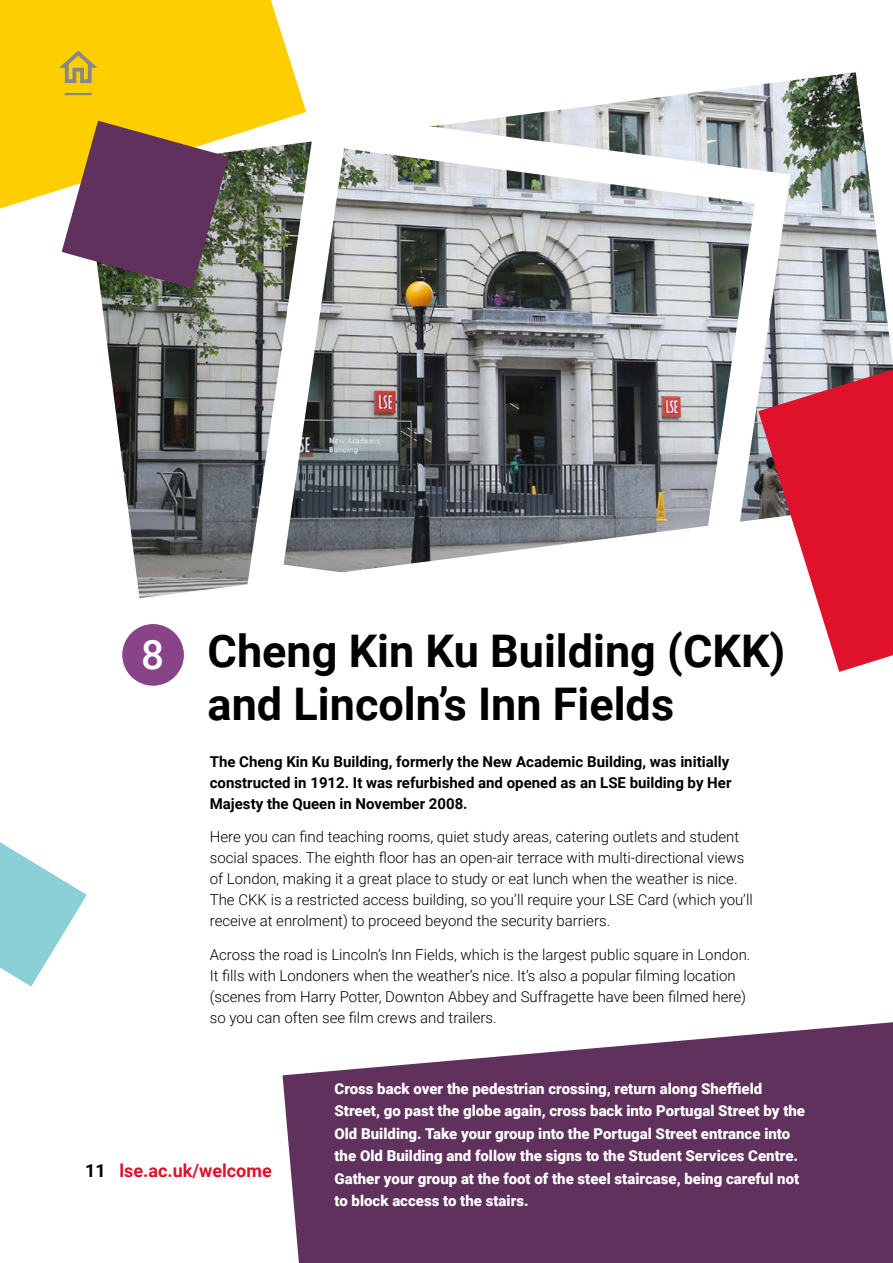
<style>
.page{position:relative;width:893px;height:1263px;background:#fff}
.page>*{position:absolute;margin:0;border:0;box-sizing:border-box;transform-origin:0 0}
.t1{font:700 45px/52.5px "Roboto";color:#000}
.t2{font:500 40.5px "Roboto";color:#fff}
.t3{font:700 18px "Roboto";color:#e0112b}
.t4{font:300 15px/21px "Roboto";color:#000}
.t5{font:900 15px/22.5px "Roboto";color:#fff}
.t6{font:700 15px/21px "Roboto";color:#000}
.s1{color:#000}
</style>
<div class="page">
<img style="left:100px;top:72px;width:793px;height:526px">
<div style="left:122px;top:624px;width:62px;height:62px;background:#894388;border-radius:50%"></div>
<svg style="left:283px;top:1022px;width:610px;height:241px;background:#724a6f"></svg>
<svg style="left:0;top:842px;width:87px;height:144px"></svg>
<svg style="left:790px;top:369px;width:103px;height:303px;background:#e13a4f"></svg>
<svg style="left:0;top:0;width:306px;height:209px;background:#face12"></svg>
<svg style="left:62px;top:121px;width:167px;height:167px;background:#805d5b"></svg>
<svg style="left:246px;top:111px;width:544px;height:487px"></svg>
<svg style="left:59px;top:51px;width:38px;height:32px"></svg>
<hr style="left:65px;top:93px;width:27px;height:2px;background:#878787">
<h2 class="t2" style="left:141px;top:626px;width:25px">8</h2>
<h1 class="t1" style="left:208px;top:623px;width:579px">Cheng Kin Ku Building (CKK) and Lincoln’s Inn Fields</h1>
<p class="t6" style="left:210px;top:750px;width:523px">The Cheng Kin Ku Building, formerly the New Academic Building, was initially constructed in 1912. It was refurbished and opened as an LSE building by Her<br>Majesty the Queen in November 2008.</p>
<p class="t4" style="left:210px;top:826px;width:545px">Here you can find teaching rooms, quiet study areas, catering outlets and student social spaces. The eighth floor has an open-air terrace with multi-directional views of London, making it a great place to study or eat lunch when the weather is nice.<br>The CKK is a restricted access building, so you’ll require your LSE Card (which you’ll receive at enrolment) to proceed beyond the security barriers.</p>
<p class="t4" style="left:210px;top:944px;width:542px">Across the road is Lincoln’s Inn Fields, which is the largest public square in London.<br>It fills with Londoners when the weather’s nice. It’s also a popular filming location (scenes from Harry Potter, Downton Abbey and Suffragette have been filmed here) so you can often see film crews and trailers.</p>
<p class="t3" style="left:85px;top:1158px;width:188px"><span class="s1">11</span> lse.ac.uk/welcome</p>
<p class="t5" style="left:334px;top:1076px;width:472px">Cross back over the pedestrian crossing, return along Sheffield Street, go past the globe again, cross back into Portugal Street by the Old Building. Take your group into the Portugal Street entrance into the Old Building and follow the signs to the Student Services Centre.<br>Gather your group at the foot of the steel staircase, being careful not to block access to the stairs.</p>
</div>
